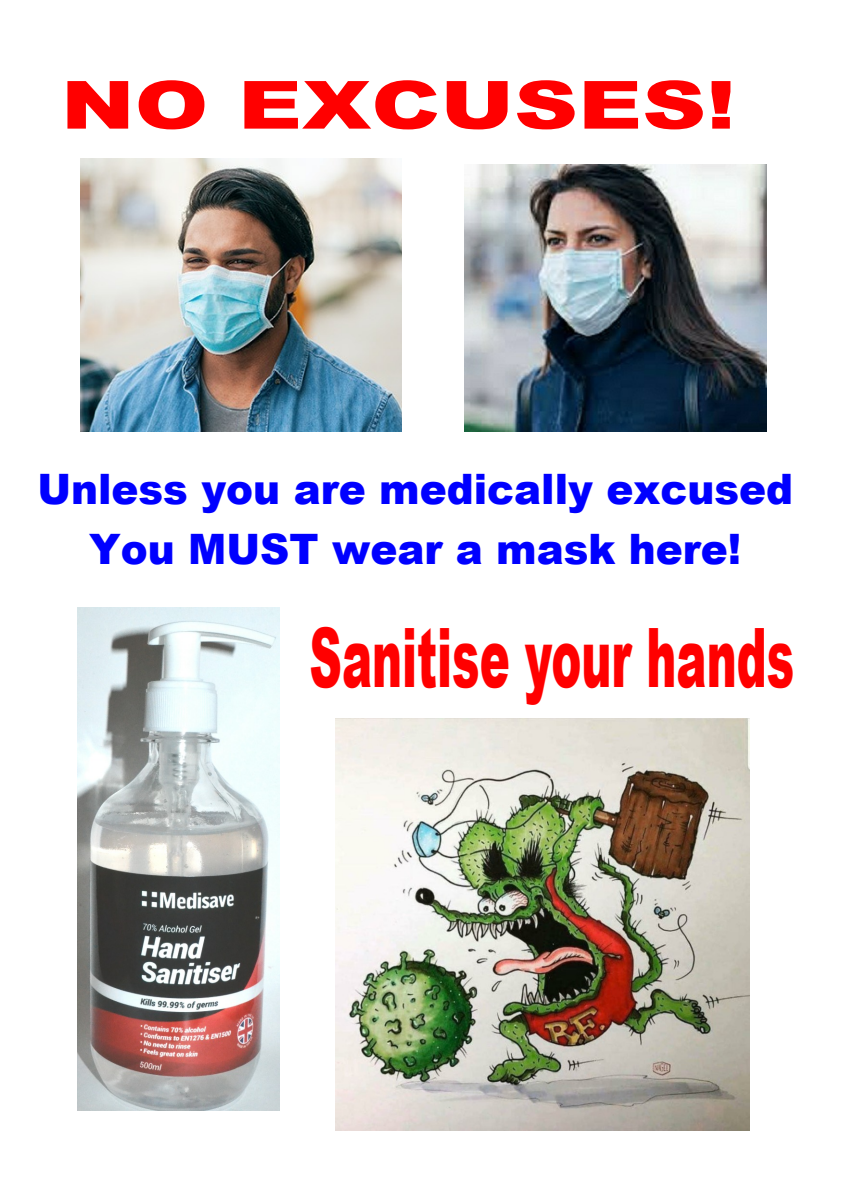
<style>
.page{position:relative;width:842px;height:1191px;background:#fff}
.page>*{position:absolute;margin:0;border:0;box-sizing:border-box;transform-origin:0 0}
.t1{font:900 82px "Arial";color:#f00;scale:.55 1}
.t2{font:900 66.4px "Arial";color:#f00;scale:1.34 1}
.t3{font:900 41.9px/59.2px "Arial";color:#00f;text-align:center}
</style>
<div class="page">
<img style="left:81px;top:159px;width:321px;height:273px">
<img style="left:464px;top:164px;width:303px;height:267px">
<img style="left:77px;top:607px;width:202px;height:503px">
<img style="left:335px;top:718px;width:415px;height:412px">
<h2 class="t2" style="left:61px;top:81px;width:505px">NO EXCUSES!</h2>
<p class="t3" style="left:37px;top:464px;width:757px">Unless you are medically excused<br>You MUST wear a mask here!</p>
<h1 class="t1" style="left:310px;top:628px;width:883px">Sanitise your hands</h1>
</div>
